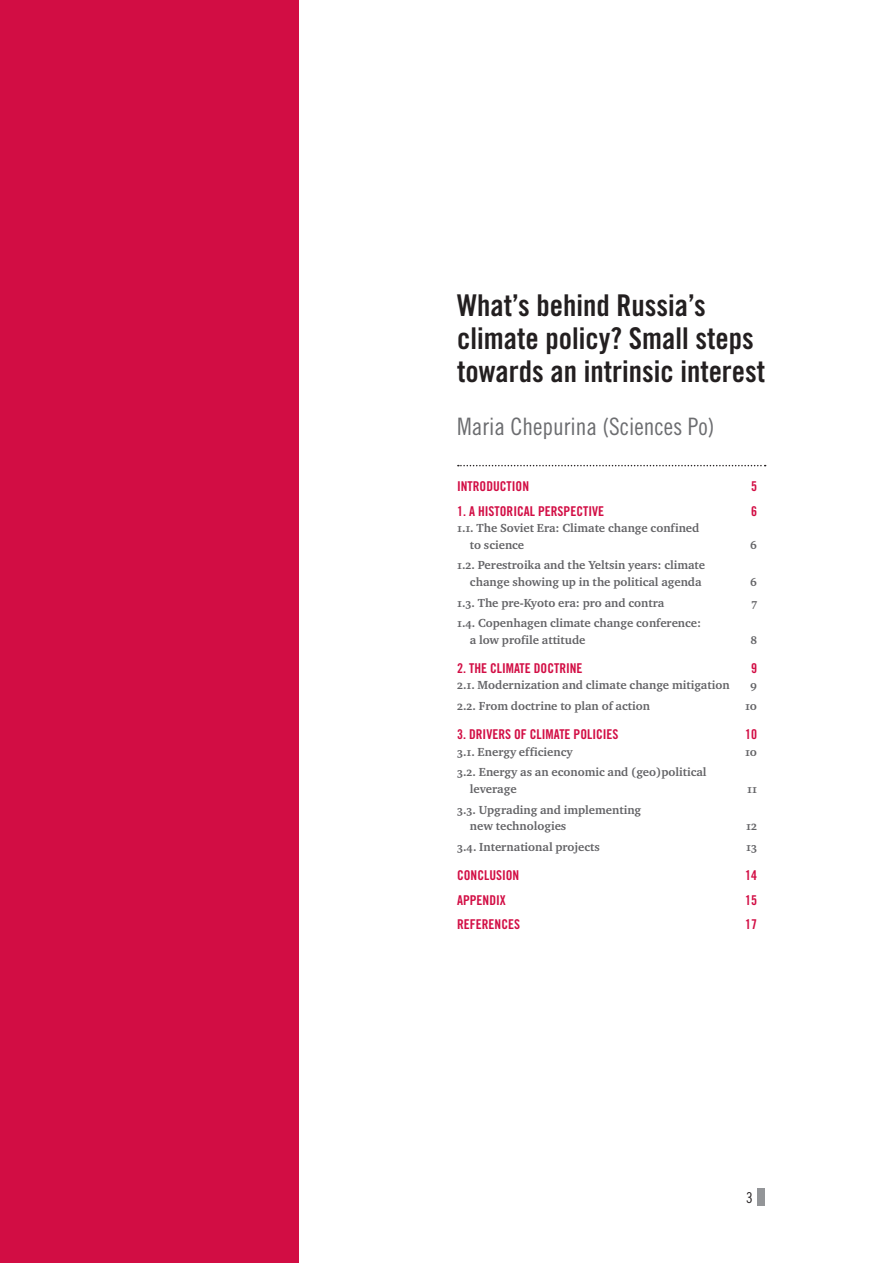
<style>
.page{position:relative;width:893px;height:1263px;background:#fff}
.page>*{position:absolute;margin:0;border:0;box-sizing:border-box;transform-origin:0 0}
.t1{font:30px/33px "Trade Gothic Bold Cond Twenty";color:#231f20}
.t2{font:24px "Trade Gothic Cond Eighteen";color:#6c6d70}
.t3{font:15px "Trade Gothic Cond Eighteen";color:#231f20}
.t4{font:13.5px "Trade Gothic Bold Cond Twenty";color:#d20d44}
.t5{font:700 12px/16.5px "Charter ITC";color:#636366}
</style>
<div class="page">
<div style="left:757px;top:1188px;width:8px;height:17px;background:#939598"></div>
<div style="left:0;top:0;width:298px;height:1263px;background:#d20d44"></div>
<svg style="left:458px;top:465px;width:308px;height:1px"></svg>
<h1 class="t1" style="left:457px;top:288px;width:310px">WHAT’S BEHIND RUSSIA’S<br>CLIMATE POLICY? SMALL STEPS<br>TOWARDS AN INTRINSIC INTEREST</h1>
<h2 class="t2" style="left:457px;top:412px;width:259px">Maria Chepurina (Sciences Po)</h2>
<p class="t4" style="left:457px;top:478px;width:70px">INTRODUCTION</p>
<p class="t4" style="left:751px;top:478px;width:7px">5</p>
<p class="t4" style="left:457px;top:503px;width:145px">1. A HISTORICAL PERSPECTIVE</p>
<p class="t4" style="left:751px;top:503px;width:7px">6</p>
<p class="t5" style="left:470px;top:520px;width:231px;text-indent:-13px">1.1. The Soviet Era: Climate change confined to science</p>
<p class="t5" style="left:750px;top:536px;width:8px">6</p>
<p class="t5" style="left:470px;top:557px;width:237px;text-indent:-13px">1.2. Perestroika and the Yeltsin years: climate change showing up in the political agenda</p>
<p class="t5" style="left:750px;top:574px;width:8px">6</p>
<p class="t5" style="left:457px;top:594px;width:209px">1.3. The pre-Kyoto era: pro and contra</p>
<p class="t5" style="left:751px;top:594px;width:7px">7</p>
<p class="t5" style="left:470px;top:615px;width:233px;text-indent:-13px">1.4. Copenhagen climate change conference: a low profile attitude</p>
<p class="t5" style="left:750px;top:632px;width:8px">8</p>
<p class="t4" style="left:457px;top:660px;width:118px">2. THE CLIMATE DOCTRINE</p>
<p class="t4" style="left:751px;top:660px;width:7px">9</p>
<p class="t5" style="left:457px;top:677px;width:274px">2.1. Modernization and climate change mitigation</p>
<p class="t5" style="left:750px;top:677px;width:8px">9</p>
<p class="t5" style="left:457px;top:698px;width:194px">2.2. From doctrine to plan of action</p>
<p class="t5" style="left:745px;top:698px;width:13px">10</p>
<p class="t4" style="left:457px;top:726px;width:163px">3. DRIVERS OF CLIMATE POLICIES</p>
<p class="t4" style="left:745px;top:726px;width:13px">10</p>
<p class="t5" style="left:457px;top:743px;width:117px">3.1. Energy efficiency</p>
<p class="t5" style="left:745px;top:743px;width:13px">10</p>
<p class="t5" style="left:470px;top:764px;width:238px;text-indent:-13px">3.2. Energy as an economic and (geo)political leverage</p>
<p class="t5" style="left:747px;top:781px;width:12px">11</p>
<p class="t5" style="left:470px;top:801px;width:173px;text-indent:-13px">3.3. Upgrading and implementing new technologies</p>
<p class="t5" style="left:746px;top:818px;width:13px">12</p>
<p class="t5" style="left:457px;top:839px;width:144px">3.4. International projects</p>
<p class="t5" style="left:746px;top:839px;width:13px">13</p>
<p class="t4" style="left:457px;top:867px;width:60px">CONCLUSION</p>
<p class="t4" style="left:745px;top:867px;width:13px">14</p>
<p class="t4" style="left:457px;top:891px;width:50px">APPENDIX</p>
<p class="t4" style="left:745px;top:891px;width:13px">15</p>
<p class="t4" style="left:457px;top:916px;width:14px">REFEREN</p>
<p class="t4" style="left:501px;top:916px;width:20px">CES</p>
<p class="t4" style="left:745px;top:916px;width:13px">17</p>
<p class="t3" style="left:746px;top:1188px;width:8px">3</p>
</div>
